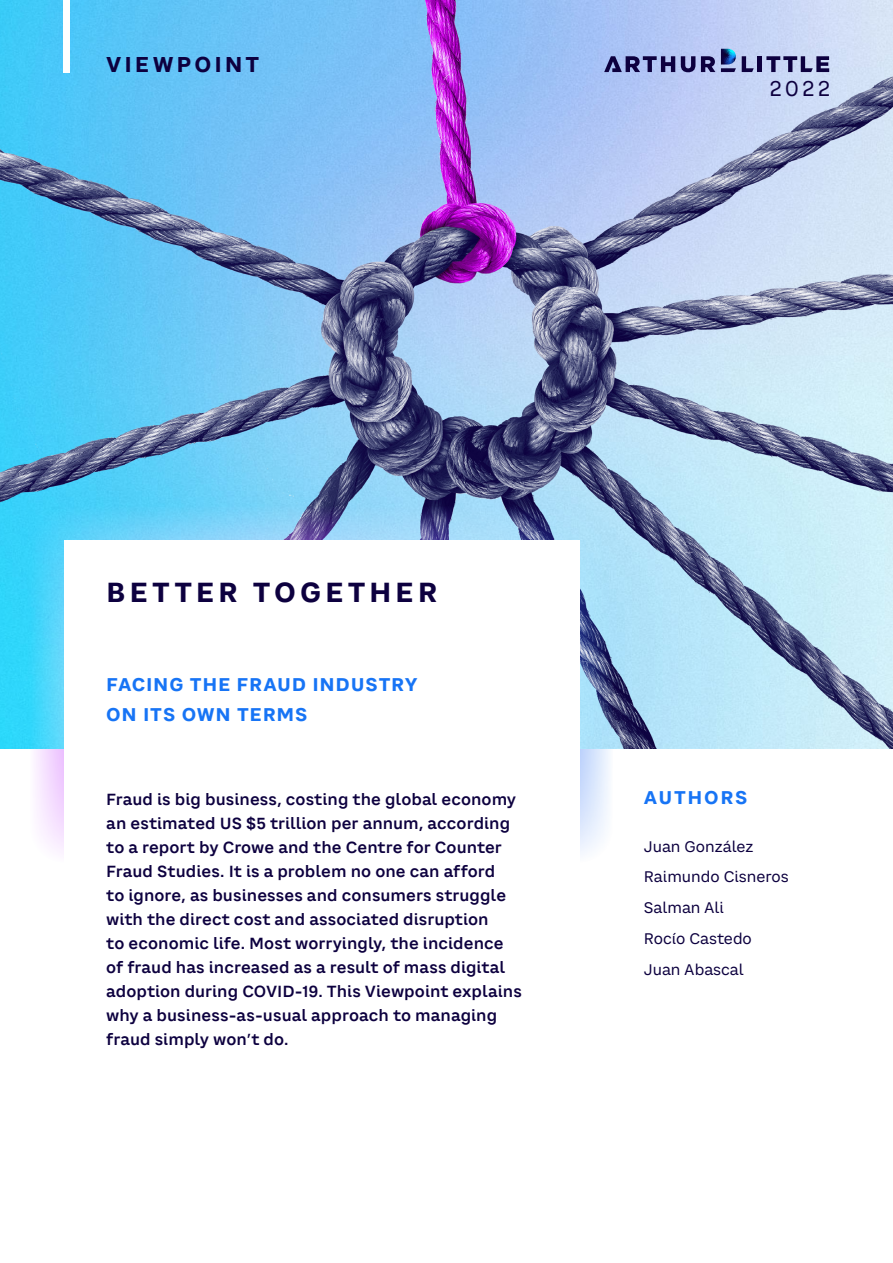
<style>
.page{position:relative;width:893px;height:1263px;background:#fff}
.page>*{position:absolute;margin:0;border:0;box-sizing:border-box;transform-origin:0 0}
.FC_BOX_HEADING{font:700 27px "CA Saygon Text";letter-spacing:.145em;color:#0d003f}
.FC_VIEWPOINT_TEXT{font:700 21px "CA Saygon Text";letter-spacing:.14em;color:#0d003f}
.FC_VIEWPOINT_TEXT-2{font:21px "CA Saygon Text";color:#0d003f}
.FC_BOX_SUBHEADING{font:700 18px/30px "CA Saygon Text";letter-spacing:.04em;color:#1774f5}
.FC_AUTHORS_TEXT{font:700 18px "CA Saygon Text";letter-spacing:.09em;color:#1774f5}
.FC_BOX_INTRO_PARA{font:600 15.75px/24px "CA Saygon Text";letter-spacing:.005em;color:#0d003f}
.FC_AUTHORS_NAME{font:15px "CA Saygon Text";color:#0d003f}
</style>
<div class="page">
<img style="left:0;top:0;width:893px;height:748px">
<svg style="left:30px;top:506px;width:583px;height:357px;background:#8ac8ea"></svg>
<div style="left:64px;top:540px;width:515px;height:508px;background:#fff"></div>
<svg style="left:681px;top:56px;width:14px;height:16px"></svg>
<svg style="left:701px;top:56px;width:14px;height:16px"></svg>
<svg style="left:604px;top:56px;width:71px;height:16px"></svg>
<hr style="left:758px;top:56px;width:4px;height:16px;background:#0d003f">
<svg style="left:742px;top:56px;width:12px;height:16px"></svg>
<svg style="left:766px;top:56px;width:63px;height:16px"></svg>
<svg style="left:721px;top:49px;width:15px;height:23px"></svg>
<div style="left:64px;top:0;width:6px;height:72px;background:#fff"></div>
<p class="FC_VIEWPOINT_TEXT" style="left:106px;top:48px;width:155px">VIEWPOINT</p>
<p class="FC_VIEWPOINT_TEXT-2" style="left:769px;top:73px;width:62px">2022</p>
<p class="FC_BOX_HEADING" style="left:106px;top:571px;width:333px">BETTER TOGETHER</p>
<p class="FC_BOX_SUBHEADING" style="left:106px;top:670px;width:313px">FACING THE FRAUD INDUSTRY<br>ON ITS OWN TERMS</p>
<p class="FC_BOX_INTRO_PARA" style="left:106px;top:787px;width:417px">Fraud is big business, costing the global economy an estimated US $5 trillion per annum, according to a report by Crowe and the Centre for Counter Fraud Studies. It is a problem no one can afford<br>to ignore, as businesses and consumers struggle with the direct cost and associated disruption<br>to economic life. Most worryingly, the incidence of fraud has increased as a result of mass digital adoption during COVID-19. This Viewpoint explains why a business-as-usual approach to managing fraud simply won’t do.</p>
<p class="FC_AUTHORS_TEXT" style="left:644px;top:783px;width:105px">AUTHORS</p>
<p class="FC_AUTHORS_NAME" style="left:644px;top:835px;width:111px">Juan González</p>
<p class="FC_AUTHORS_NAME" style="left:644px;top:866px;width:146px">Raimundo Cisneros</p>
<p class="FC_AUTHORS_NAME" style="left:644px;top:897px;width:81px">Salman Ali</p>
<p class="FC_AUTHORS_NAME" style="left:644px;top:928px;width:109px">Rocío Castedo</p>
<p class="FC_AUTHORS_NAME" style="left:644px;top:958px;width:101px">Juan Abascal</p>
</div>
